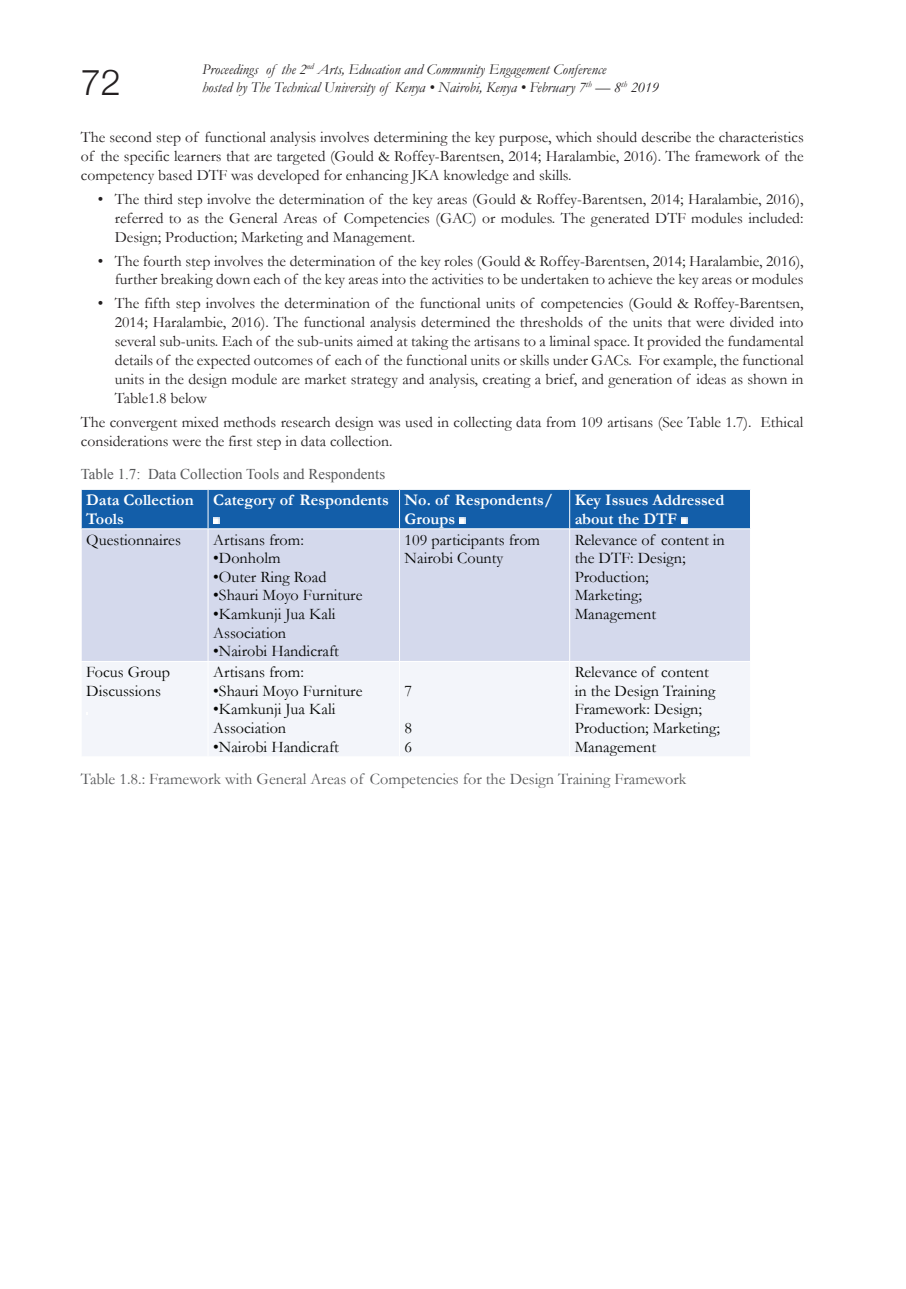
<style>
.page{position:relative;width:906px;height:1289px;background:#fff}
.page>*{position:absolute;margin:0;border:0;box-sizing:border-box;transform-origin:0 0}
.t1{font:300 36px "Helvetica Neue";color:#231f20}
.t2{font:16.2px/18.6px "Garamond";color:#040503}
.t3{font:700 16.2px/18.6px "Garamond";color:#fff}
.t4{font:16.2px "Garamond";color:#57585a}
.t5{font:15.75px/18.9px "Garamond";color:#231f20;text-align:justify}
.t6{font:italic 15px/18px "Garamond";color:#231f20}
.t7{font:15px "Times New Roman";color:#57585a}
</style>
<div class="page">
<div style="left:82px;top:529px;width:668px;height:132px;background:#d4d9ec"></div>
<div style="left:82px;top:662px;width:668px;height:94px;background:#f3f5fa"></div>
<hr style="left:208px;top:529px;width:1px;height:132px;background:#fff">
<hr style="left:399px;top:529px;width:1px;height:132px;background:#fff">
<hr style="left:569px;top:529px;width:1px;height:132px;background:#fff">
<hr style="left:208px;top:662px;width:1px;height:94px;background:#fff">
<hr style="left:399px;top:662px;width:1px;height:94px;background:#fff">
<hr style="left:569px;top:662px;width:1px;height:94px;background:#fff">
<svg style="left:81px;top:489px;width:669px;height:40px;background:#2067ae"></svg>
<p class="t6" style="left:202px;top:60px;width:458px">Proceedings of the 2<sup>nd</sup> Arts, Education and Community Engagement Conference<br>hosted by The Technical University of Kenya • Nairobi, Kenya • February 7<sup>th</sup> — 8<sup>th</sup> 2019</p>
<h1 class="t1" style="left:81px;top:61px;width:42px">72</h1>
<p class="t5" style="left:81px;top:128px;width:724px">The second step of functional analysis involves determining the key purpose, which should describe the characteristics of the specific learners that are targeted (Gould &amp; Roffey-Barentsen, 2014; Haralambie, 2016). The framework of the competency based DTF was developed for enhancing JKA knowledge and skills.</p>
<p class="t5" style="left:115px;top:189px;width:690px;text-indent:-17px">• The third step involve the determination of the key areas (Gould &amp; Roffey-Barentsen, 2014; Haralambie, 2016), referred to as the General Areas of Competencies (GAC) or modules. The generated DTF modules included:<br>Design; Production; Marketing and Management.</p>
<p class="t5" style="left:98px;top:251px;width:707px;text-align:right">• The fourth step involves the determination of the key roles (Gould &amp; Roffey-Barentsen, 2014; Haralambie, 2016), further breaking down each of the key areas into the activities to be undertaken to achieve the key areas or modules</p>
<p class="t5" style="left:115px;top:294px;width:690px;text-indent:-17px">• The fifth step involves the determination of the functional units of competencies (Gould &amp; Roffey-Barentsen, 2014; Haralambie, 2016). The functional analysis determined the thresholds of the units that were divided into several sub-units. Each of the sub-units aimed at taking the artisans to a liminal space. It provided the fundamental details of the expected outcomes of each of the functional units or skills under GACs. For example, the functional units in the design module are market strategy and analysis, creating a brief, and generation of ideas as shown in Table1.8 below</p>
<p class="t5" style="left:81px;top:412px;width:724px">The convergent mixed methods research design was used in collecting data from 109 artisans (See Table 1.7). Ethical considerations were the first step in data collection.</p>
<p class="t7" style="left:81px;top:463px;width:306px">Table 1.7: Data Collection Tools and Respondents</p>
<p class="t3" style="left:86px;top:490px;width:109px">Data Collection<br>Tools</p>
<p class="t3" style="left:404px;top:490px;width:150px;text-indent:-191px">Category of Respondents No. of Respondents/<br>Groups</p>
<p class="t3" style="left:575px;top:490px;width:151px">Key Issues Addressed about the DTF</p>
<p class="t2" style="left:86px;top:530px;width:96px">Questionnaires</p>
<p class="t2" style="left:213px;top:530px;width:92px">Artisans from:</p>
<p class="t2" style="left:213px;top:548px;width:69px">•Donholm</p>
<p class="t2" style="left:213px;top:567px;width:115px">•Outer Ring Road</p>
<p class="t2" style="left:213px;top:586px;width:151px">•Shauri Moyo Furniture</p>
<p class="t2" style="left:213px;top:604px;width:124px">•Kamkunji Jua Kali<br>Association</p>
<p class="t2" style="left:213px;top:641px;width:127px">•Nairobi Handicraft</p>
<p class="t2" style="left:404px;top:530px;width:137px">109 participants from<br>Nairobi County</p>
<p class="t2" style="left:575px;top:530px;width:151px">Relevance of content in the DTF: Design;<br>Production;<br>Marketing;<br>Management</p>
<p class="t2" style="left:86px;top:662px;width:85px">Focus Group<br>Discussions</p>
<p class="t2" style="left:213px;top:662px;width:92px">Artisans from:</p>
<p class="t2" style="left:575px;top:662px;width:147px">Relevance of content in the Design Training<br>Framework: Design;<br>Production; Marketing;<br>Management</p>
<p class="t4" style="left:81px;top:769px;width:607px">Table 1.8.: Framework with General Areas of Competencies for the Design Training Framework</p>
<p class="t2" style="left:213px;top:681px;width:151px">•Shauri Moyo Furniture</p>
<p class="t2" style="left:213px;top:700px;width:124px">•Kamkunji Jua Kali<br>Association</p>
<p class="t2" style="left:213px;top:737px;width:127px">•Nairobi Handicraft</p>
<p class="t2" style="left:404px;top:681px;width:9px">7</p>
<p class="t2" style="left:404px;top:718px;width:9px">8<br>6</p>
</div>
